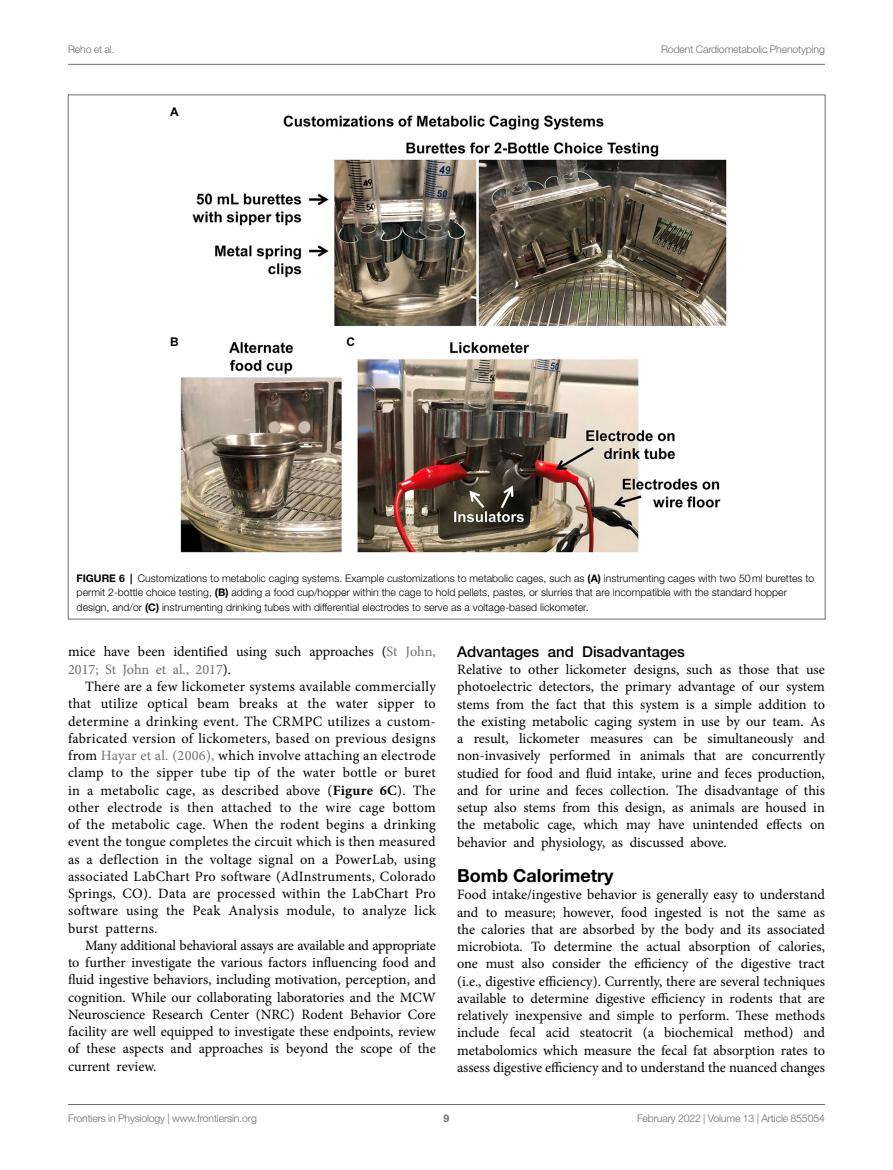
<style>
.page{position:relative;width:893px;height:1170px;background:#fff}
.page>*{position:absolute;margin:0;border:0;box-sizing:border-box;transform-origin:0 0}
.HEAD_2{font:700 18px "Helvetica Neue LT Std";color:#000}
.HEAD_3{font:500 15px "Helvetica Neue LT Std";color:#000}
.TEXT_FLUSH{font:14.25px/17.2px "Minion Pro";letter-spacing:-.005em;color:#000;text-align:justify}
.TEXT{font:14.25px/17.2px "Minion Pro";letter-spacing:.01em;color:#000;text-align:justify}
.t1{font:700 12px "Arial";color:#000}
.FIG_LEG{font:300 10.5px/14.2px "Helvetica Neue LT Std";color:#000}
.t2{font:300 10.5px "Helvetica Neue LT Std";letter-spacing:-.015em;color:#6d6e71}
.t3{font:700 10.5px "Helvetica Neue LT Std";color:#6d6e71}
.s1{font-weight:700}
.s2{color:#6d6e71}
</style>
<div class="page">
<hr style="left:68px;top:64px;width:757px;height:1px;background:#6d6e71">
<hr style="left:68px;top:1104px;width:757px;height:1px;background:#6d6e71">
<img style="left:180px;top:115px;width:547px;height:438px">
<p class="t2" style="left:68px;top:42px;width:48px">Reho et al.</p>
<p class="t2" style="left:661px;top:42px;width:165px">Rodent Cardiometabolic Phenotyping</p>
<p class="t1" style="left:170px;top:104px;width:10px">A</p>
<p class="t1" style="left:170px;top:333px;width:10px">B</p>
<p class="t1" style="left:347px;top:333px;width:10px">C</p>
<p class="FIG_LEG" style="left:77px;top:571px;width:739px"><span class="s1">FIGURE 6 |</span> Customizations to metabolic caging systems. Example customizations to metabolic cages, such as <span class="s1">(A)</span> instrumenting cages with two 50ml burettes to permit 2-bottle choice testing, <span class="s1">(B)</span> adding a food cup/hopper within the cage to hold pellets, pastes, or slurries that are incompatible with the standard hopper design, and/or <span class="s1">(C)</span> instrumenting drinking tubes with differential electrodes to serve as a voltage-based lickometer.</p>
<p class="TEXT_FLUSH" style="left:68px;top:643px;width:369px">mice have been identified using such approaches (<span class="s2">St John,<br>2017; St John et al., 2017</span>).</p>
<p class="TEXT" style="left:68px;top:677px;width:369px;text-indent:17px">There are a few lickometer systems available commercially that utilize optical beam breaks at the water sipper to determine a drinking event. The CRMPC utilizes a custom&shy;fabricated version of lickometers, based on previous designs from <span class="s2">Hayar et al. (2006),</span> which involve attaching an electrode clamp to the sipper tube tip of the water bottle or buret in a metabolic cage, as described above (<span class="s1">Figure 6C</span>). The other electrode is then attached to the wire cage bottom of the metabolic cage. When the rodent begins a drinking event the tongue completes the circuit which is then measured as a deflection in the voltage signal on a PowerLab, using associated LabChart Pro software (AdInstruments, Colorado Springs, CO). Data are processed within the LabChart Pro software using the Peak Analysis module, to analyze lick burst patterns.</p>
<p class="TEXT" style="left:68px;top:936px;width:369px;text-indent:17px">Many additional behavioral assays are available and appropriate to further investigate the various factors influencing food and fluid ingestive behaviors, including motivation, perception, and cognition. While our collaborating laboratories and the MCW Neuroscience Research Center (NRC) Rodent Behavior Core facility are well equipped to investigate these endpoints, review of these aspects and approaches is beyond the scope of the current review.</p>
<p class="HEAD_3" style="left:457px;top:642px;width:229px">Advantages and Disadvantages</p>
<p class="TEXT_FLUSH" style="left:457px;top:661px;width:369px">Relative to other lickometer designs, such as those that use photoelectric detectors, the primary advantage of our system stems from the fact that this system is a simple addition to the existing metabolic caging system in use by our team. As a result, lickometer measures can be simultaneously and non-invasively performed in animals that are concurrently studied for food and fluid intake, urine and feces production, and for urine and feces collection. The disadvantage of this setup also stems from this design, as animals are housed in the metabolic cage, which may have unintended effects on behavior and physiology, as discussed above.</p>
<p class="HEAD_2" style="left:457px;top:864px;width:158px">Bomb Calorimetry</p>
<p class="TEXT_FLUSH" style="left:457px;top:886px;width:369px">Food intake/ingestive behavior is generally easy to understand and to measure; however, food ingested is not the same as the calories that are absorbed by the body and its associated microbiota. To determine the actual absorption of calories, one must also consider the efficiency of the digestive tract (i.e., digestive efficiency). Currently, there are several techniques available to determine digestive efficiency in rodents that are relatively inexpensive and simple to perform. These methods include fecal acid steatocrit (a biochemical method) and metabolomics which measure the fecal fat absorption rates to assess digestive efficiency and to understand the nuanced changes</p>
<p class="t2" style="left:68px;top:1111px;width:190px">Frontiers in Physiology | www.frontiersin.org</p>
<p class="t3" style="left:444px;top:1111px;width:7px">9</p>
<p class="t2" style="left:637px;top:1111px;width:189px">February 2022 | Volume 13 | Article 855054</p>
</div>
